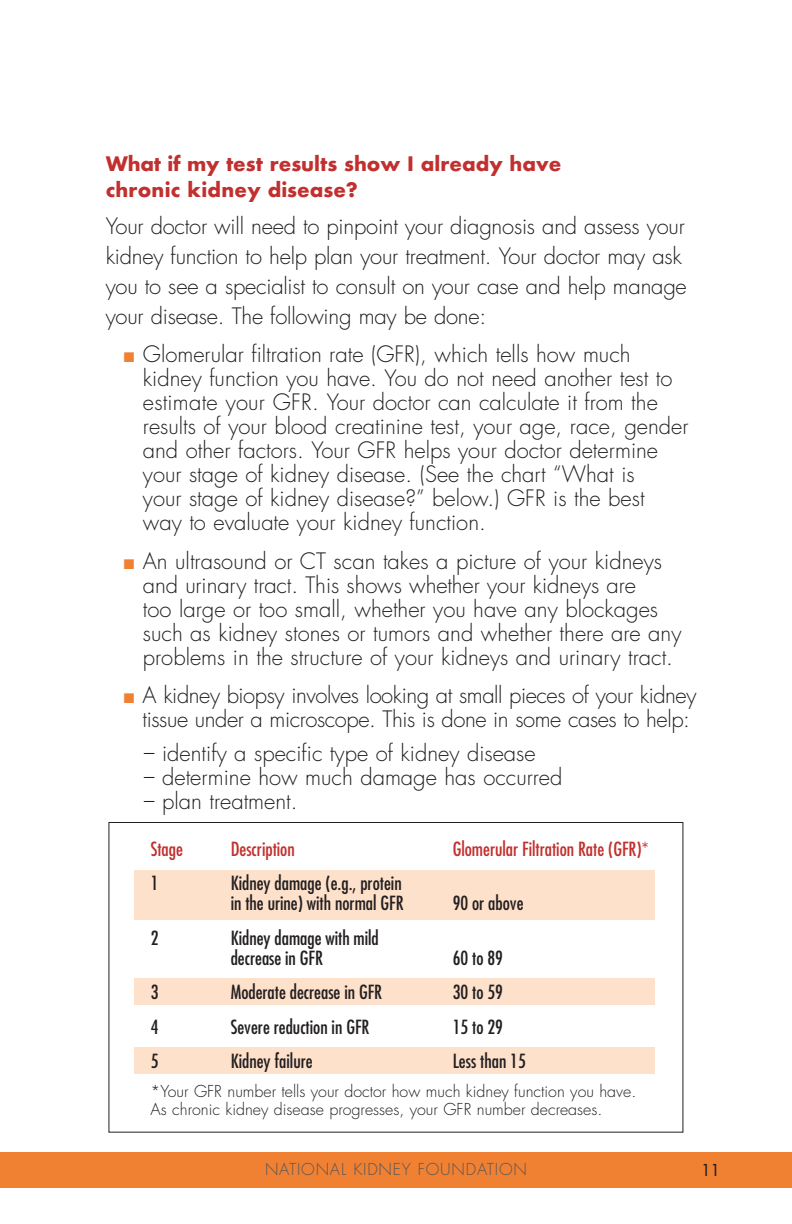
<style>
.page{position:relative;width:792px;height:1224px;background:#fff}
.page>*{position:absolute;margin:0;border:0;box-sizing:border-box;transform-origin:0 0}
.t1{font:300 22px/24px "Futura";color:#231f20}
.t2{font:300 22px/24px "Futura";letter-spacing:-.02em;color:#231f20;text-align:center}
.t3{font:22px/26px "Futura Bld";color:#c1302e}
.t4{font:condensed 19px/20px "Futura";color:#231f20}
.t5{font:condensed 19px "Futura";color:#c1302e}
.t6{font:300 16px/18px "Futura";color:#231f20}
.t7{font:300 16px "Futura";letter-spacing:.05em;color:#57585a}
.t8{font:16px "Futura";color:#231f20}
.t9{font:300 14px "Futura";color:#57585a}
.s1{color:#f08032}
.s2{font-weight:400}
</style>
<div class="page">
<div style="left:0;top:1152px;width:792px;height:36px;background:#f08032"></div>
<div style="left:134px;top:1047px;width:521px;height:26px;background:#fde1cb"></div>
<div style="left:134px;top:978px;width:521px;height:26px;background:#fde1cb"></div>
<div style="left:134px;top:870px;width:521px;height:50px;background:#fde1cb"></div>
<p class="t3" style="left:106px;top:152px;width:457px">What if my test results show I already have chronic kidney disease?</p>
<p class="t1" style="left:106px;top:211px;width:583px;line-height:30px">Your doctor will need to pinpoint your diagnosis and assess your kidney function to help plan your treatment. Your doctor may ask you to see a specialist to consult on your case and help manage your disease. The following may be done:</p>
<p class="t1" style="left:143px;top:343px;width:547px;text-indent:-19px"><span class="s1">■</span> Glomerular filtration rate (GFR), which tells how much kidney function you have. You do not need another test to estimate your GFR. Your doctor can calculate it from the results of your blood creatinine test, your age, race, gender and other factors. Your GFR helps your doctor determine your stage of kidney disease. (See the chart “What is<br>your stage of kidney disease?” below.) GFR is the best way to evaluate your kidney function.</p>
<p class="t1" style="left:143px;top:549px;width:540px;text-indent:-19px"><span class="s1">■</span> An ultrasound or CT scan takes a picture of your kidneys and urinary tract. This shows whether your kidneys are<br>too large or too small, whether you have any blockages such as kidney stones or tumors and whether there are any problems in the structure of your kidneys and urinary tract.</p>
<p class="t2" style="left:124px;top:684px;width:574px"><span class="s1">■</span> A kidney biopsy involves looking at small pieces of your kidney tissue under a microscope. This is done in some cases to help:</p>
<p class="t1" style="left:144px;top:742px;width:394px"><span class="s2">–</span> identify a specific type of kidney disease</p>
<p class="t1" style="left:144px;top:766px;width:420px"><span class="s2">–</span> determine how much damage has occurred</p>
<p class="t1" style="left:144px;top:790px;width:156px"><span class="s2">–</span> plan treatment.</p>
<p class="t5" style="left:151px;top:837px;width:34px">Stage</p>
<p class="t5" style="left:231px;top:837px;width:66px">Description</p>
<p class="t5" style="left:453px;top:837px;width:197px">Glomerular Filtration Rate (GFR)*</p>
<p class="t4" style="left:151px;top:873px;width:9px">1</p>
<p class="t4" style="left:231px;top:873px;width:174px">Kidney damage (e.g., protein in the urine) with normal GFR</p>
<p class="t4" style="left:453px;top:893px;width:72px">90 or above</p>
<p class="t4" style="left:151px;top:927px;width:9px">2</p>
<p class="t4" style="left:231px;top:927px;width:150px">Kidney damage with mild decrease in GFR</p>
<p class="t4" style="left:453px;top:947px;width:52px">60 to 89</p>
<p class="t4" style="left:151px;top:982px;width:9px">3</p>
<p class="t4" style="left:231px;top:982px;width:153px">Moderate decrease in GFR</p>
<p class="t4" style="left:453px;top:982px;width:52px">30 to 59</p>
<p class="t4" style="left:151px;top:1016px;width:9px">4</p>
<p class="t4" style="left:231px;top:1016px;width:140px">Severe reduction in GFR</p>
<p class="t4" style="left:453px;top:1016px;width:52px">15 to 29</p>
<p class="t4" style="left:151px;top:1051px;width:9px">5</p>
<p class="t4" style="left:231px;top:1051px;width:84px">Kidney failure</p>
<p class="t4" style="left:453px;top:1051px;width:75px">Less than 15</p>
<p class="t6" style="left:151px;top:1082px;width:487px">*Your GFR number tells your doctor how much kidney function you have.<br>As chronic kidney disease progresses, your GFR number decreases.</p>
<p class="t9" style="left:279px;top:1159px;width:165px">National Kidney Foundation</p>
<p class="t8" style="left:700px;top:1159px;width:22px">1111</p>
<p class="t7" style="left:265px;top:1160px;width:263px">NATIONAL KIDNEY FOUNDATION</p>
</div>
